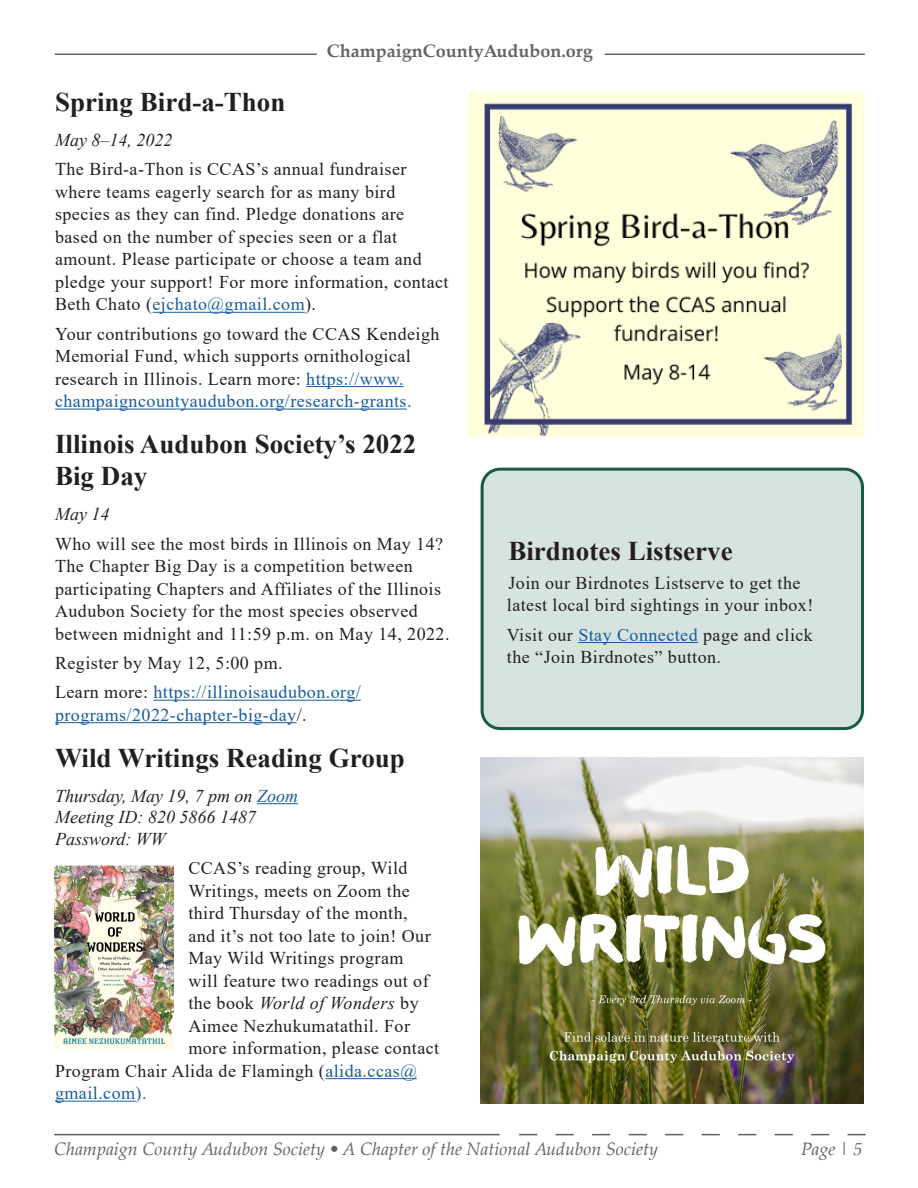
<style>
.page{position:relative;width:918px;height:1188px;background:#fff}
.page>*{position:absolute;margin:0;border:0;box-sizing:border-box;transform-origin:0 0}
.t1{font:700 27px/32.4px "Times New Roman";color:#231f20}
.t2{font:18px/22.5px "Times New Roman";letter-spacing:.025em;color:#231f20}
.t3{font:italic 18px/21.6px "Times New Roman";color:#231f20}
.t4{font:italic 18px "Palatino Linotype";color:#636366}
.t5{font:18px "Times New Roman";letter-spacing:.025em;color:#175d9e}
.t6{font:700 18px "Palatino Linotype";color:#636366}
.t7{font:italic 18px "Times New Roman";letter-spacing:.025em;color:#231f20}
.s1{color:#175d9e}
.s2{color:#231f20}
.s3{font-style:normal}
</style>
<div class="page">
<hr style="left:152px;top:312px;width:153px;height:1px;background:#175d9e">
<hr style="left:306px;top:386px;width:98px;height:1px;background:#175d9e">
<hr style="left:55px;top:409px;width:352px;height:1px;background:#175d9e">
<hr style="left:153px;top:700px;width:208px;height:1px;background:#175d9e">
<hr style="left:55px;top:722px;width:242px;height:1px;background:#175d9e">
<hr style="left:257px;top:803px;width:41px;height:1px;background:#175d9e">
<hr style="left:325px;top:1078px;width:92px;height:1px;background:#175d9e">
<hr style="left:55px;top:1101px;width:81px;height:1px;background:#175d9e">
<img style="left:54px;top:865px;width:119px;height:185px">
<div style="left:482px;top:469px;width:380px;height:260px;background:#d7e3df;border-radius:18px"></div>
<div style="left:481px;top:468px;width:383px;height:262px;border:3px solid #175a45;border-radius:18px"></div>
<hr style="left:578px;top:642px;width:120px;height:1px;background:#175d9e">
<img style="left:468px;top:93px;width:397px;height:344px">
<img style="left:481px;top:757px;width:383px;height:347px">
<svg style="left:519px;top:1134px;width:347px;height:1px"></svg>
<hr style="left:54px;top:1134px;width:446px;height:1px;background:#636366">
<hr style="left:55px;top:54px;width:262px;height:1px;background:#636366">
<hr style="left:605px;top:54px;width:260px;height:1px;background:#636366">
<p class="t6" style="left:327px;top:38px;width:268px">ChampaignCountyAudubon.org</p>
<h1 class="t1" style="left:55px;top:85px;width:232px">Spring Bird-a-Thon</h1>
<p class="t3" style="left:55px;top:129px;width:119px">May 8–14, 2022</p>
<p class="t2" style="left:55px;top:157px;width:395px">The Bird-a-Thon is CCAS’s annual fundraiser where teams eagerly search for as many bird species as they can find. Pledge donations are based on the number of species seen or a flat amount. Please participate or choose a team and pledge your support! For more information, contact Beth Chato (<span class="s1">ejchato@gmail.com</span>).</p>
<p class="t2" style="left:55px;top:322px;width:386px">Your contributions go toward the CCAS Kendeigh Memorial Fund, which supports ornithological research in Illinois. Learn more: <span class="s1">https://www. champaigncountyaudubon.org/research-grants.</span></p>
<h1 class="t1" style="left:55px;top:427px;width:363px">Illinois Audubon Society’s 2022<br>Big Day</h1>
<p class="t3" style="left:55px;top:503px;width:56px">May 14</p>
<p class="t2" style="left:55px;top:532px;width:396px">Who will see the most birds in Illinois on May 14?<br>The Chapter Big Day is a competition between participating Chapters and Affiliates of the Illinois Audubon Society for the most species observed between midnight and 11:59 p.m. on May 14, 2022.</p>
<p class="t2" style="left:55px;top:648px;width:307px;line-height:29.2px">Register by May 12, 5:00 pm.<br>Learn more: <span class="s1">https://illinoisaudubon.org/</span></p>
<p class="t5" style="left:55px;top:702px;width:253px">programs/2022-chapter-big-day<span class="s2">/.</span></p>
<h1 class="t1" style="left:55px;top:741px;width:351px">Wild Writings Reading Group</h1>
<p class="t3" style="left:55px;top:784px;width:245px">Thursday, May 19, 7 pm on <span class="s1">Zoom<br></span>Meeting ID: 820 5866 1487<br>Password: WW</p>
<p class="t2" style="left:188px;top:856px;width:221px">CCAS’s reading group, Wild</p>
<p class="t2" style="left:188px;top:879px;width:223px">Writings, meets on Zoom the</p>
<p class="t2" style="left:188px;top:901px;width:221px">third Thursday of the month,</p>
<p class="t2" style="left:188px;top:924px;width:244px">and it’s not too late to join! Our</p>
<p class="t2" style="left:188px;top:946px;width:217px">May Wild Writings program</p>
<p class="t2" style="left:188px;top:969px;width:242px">will feature two readings out of</p>
<p class="t7" style="left:188px;top:991px;width:232px"><span class="s3">the book</span> World of Wonders <span class="s3">by</span></p>
<p class="t2" style="left:188px;top:1014px;width:223px">Aimee Nezhukumatathil. For</p>
<p class="t2" style="left:188px;top:1036px;width:252px">more information, please contact</p>
<p class="t2" style="left:55px;top:1059px;width:363px">Program Chair Alida de Flamingh (<span class="s1">alida.ccas@</span></p>
<p class="t5" style="left:55px;top:1080px;width:93px">gmail.com).</p>
<h1 class="t1" style="left:508px;top:534px;width:226px">Birdnotes Listserve</h1>
<p class="t2" style="left:507px;top:571px;width:308px">Join our Birdnotes Listserve to get the latest local bird sightings in your inbox!</p>
<p class="t2" style="left:507px;top:623px;width:307px">Visit our <span class="s1">Stay Connected</span> page and click the “Join Birdnotes” button.</p>
<p class="t4" style="left:54px;top:1136px;width:606px">Champaign County Audubon Society • A Chapter of the National Audubon Society</p>
<p class="t4" style="left:801px;top:1136px;width:63px">Page | 5</p>
</div>
